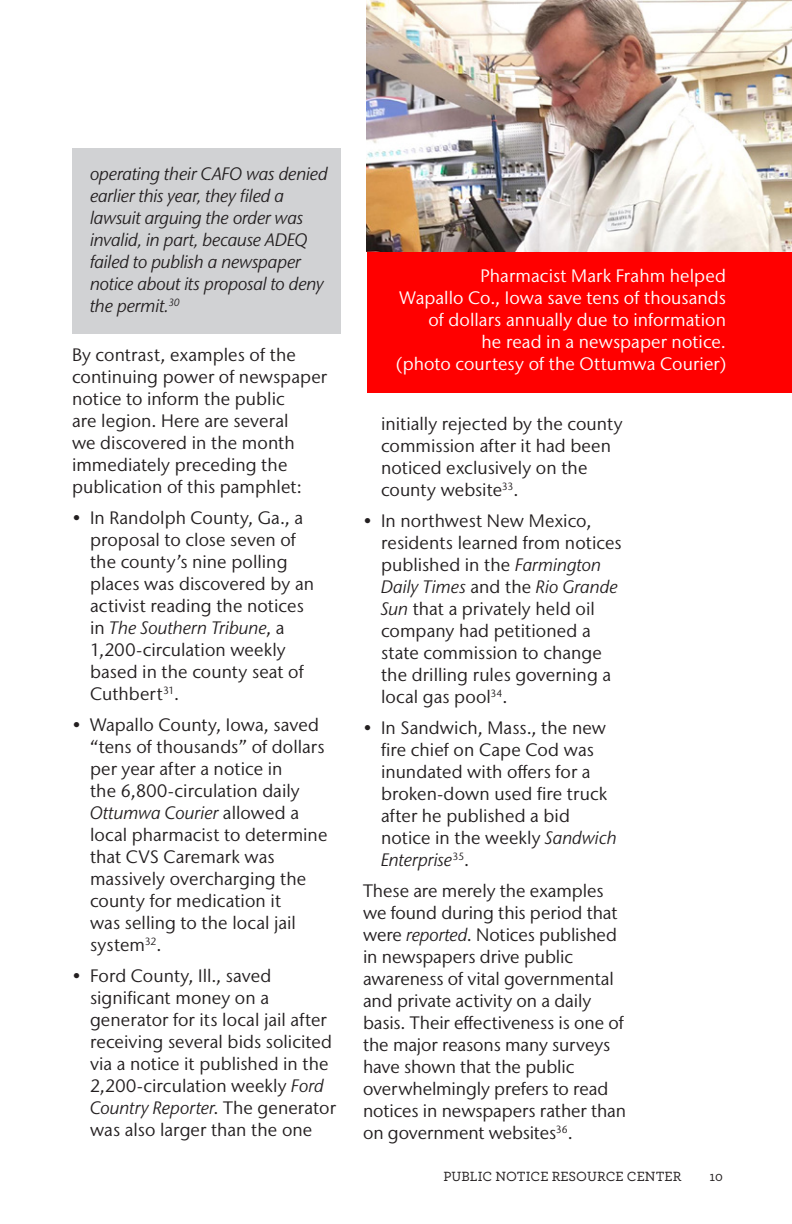
<style>
.page{position:relative;width:792px;height:1224px;background:#fff}
.page>*{position:absolute;margin:0;border:0;box-sizing:border-box;transform-origin:0 0}
.t1{font:18px/22px "Stone Sans IIITC Pro";letter-spacing:.005em;color:#231f20}
.t2{font:italic 18px/22px "Stone Sans IIITC Pro";letter-spacing:-.01em;color:#231f20}
.t3{font:18px/22px "Stone Sans IIITC Pro";letter-spacing:.005em;color:#fff;text-align:right}
.t4{font:500 14px "Archer";color:#231f20}
.s1{font-style:italic}
</style>
<div class="page">
<div style="left:72px;top:149px;width:268px;height:185px;background:#d1d2d4"></div>
<div style="left:368px;top:4px;width:424px;height:389px;background:#f00"></div>
<img style="left:367px;top:0;width:425px;height:252px">
<p class="t2" style="left:90px;top:163px;width:239px">operating their CAFO was denied earlier this year, they filed a lawsuit arguing the order was invalid, in part, because ADEQ failed to publish a newspaper notice about its proposal to deny the permit.<sup>30</sup></p>
<p class="t1" style="left:72px;top:344px;width:257px">By contrast, examples of the continuing power of newspaper notice to inform the public<br>are legion. Here are several<br>we discovered in the month immediately preceding the publication of this pamphlet:</p>
<p class="t1" style="left:90px;top:507px;width:226px;text-indent:-18px">• In Randolph County, Ga., a proposal to close seven of the county’s nine polling places was discovered by an activist reading the notices in <span class="s1">The Southern Tribune</span>, a<br>1,200-circulation weekly based in the county seat of<br>Cuthbert<sup>31</sup>.</p>
<p class="t1" style="left:90px;top:714px;width:239px;text-indent:-18px">• Wapallo County, Iowa, saved “tens of thousands” of dollars per year after a notice in<br>the 6,800-circulation daily<br><span class="s1">Ottumwa Courier</span> allowed a local pharmacist to determine that CVS Caremark was massively overcharging the county for medication it<br>was selling to the local jail system<sup>32</sup>.</p>
<p class="t1" style="left:90px;top:965px;width:248px;text-indent:-18px">• Ford County, Ill., saved significant money on a generator for its local jail after receiving several bids solicited via a notice it published in the<br>2,200-circulation weekly <span class="s1">Ford<br>Country Reporter</span>. The generator was also larger than the one</p>
<p class="t3" style="left:396px;top:264px;width:331px">Pharmacist Mark Frahm helped<br>Wapallo Co., Iowa save tens of thousands of dollars annually due to information<br>he read in a newspaper notice.<br>(photo courtesy of the Ottumwa Courier)</p>
<p class="t1" style="left:381px;top:413px;width:243px">initially rejected by the county commission after it had been noticed exclusively on the county website<sup>33</sup>.</p>
<p class="t1" style="left:381px;top:510px;width:242px;text-indent:-18px">• In northwest New Mexico, residents learned from notices published in the <span class="s1">Farmington<br>Daily Times</span> and the <span class="s1">Rio Grande<br>Sun</span> that a privately held oil company had petitioned a state commission to change the drilling rules governing a local gas pool<sup>34</sup>.</p>
<p class="t1" style="left:381px;top:717px;width:237px;text-indent:-18px">• In Sandwich, Mass., the new fire chief on Cape Cod was inundated with offers for a broken-down used fire truck after he published a bid notice in the weekly <span class="s1">Sandwich<br>Enterprise</span><sup>35</sup>.</p>
<p class="t1" style="left:363px;top:880px;width:265px">These are merely the examples we found during this period that were <span class="s1">reported</span>. Notices published in newspapers drive public awareness of vital governmental and private activity on a daily basis. Their effectiveness is one of the major reasons many surveys have shown that the public overwhelmingly prefers to read notices in newspapers rather than on government websites<sup>36</sup>.</p>
<p class="t4" style="left:443px;top:1166px;width:239px">PUBLIC NOTICE RESOURCE CENTER</p>
<p class="t4" style="left:709px;top:1166px;width:15px">10</p>
</div>
